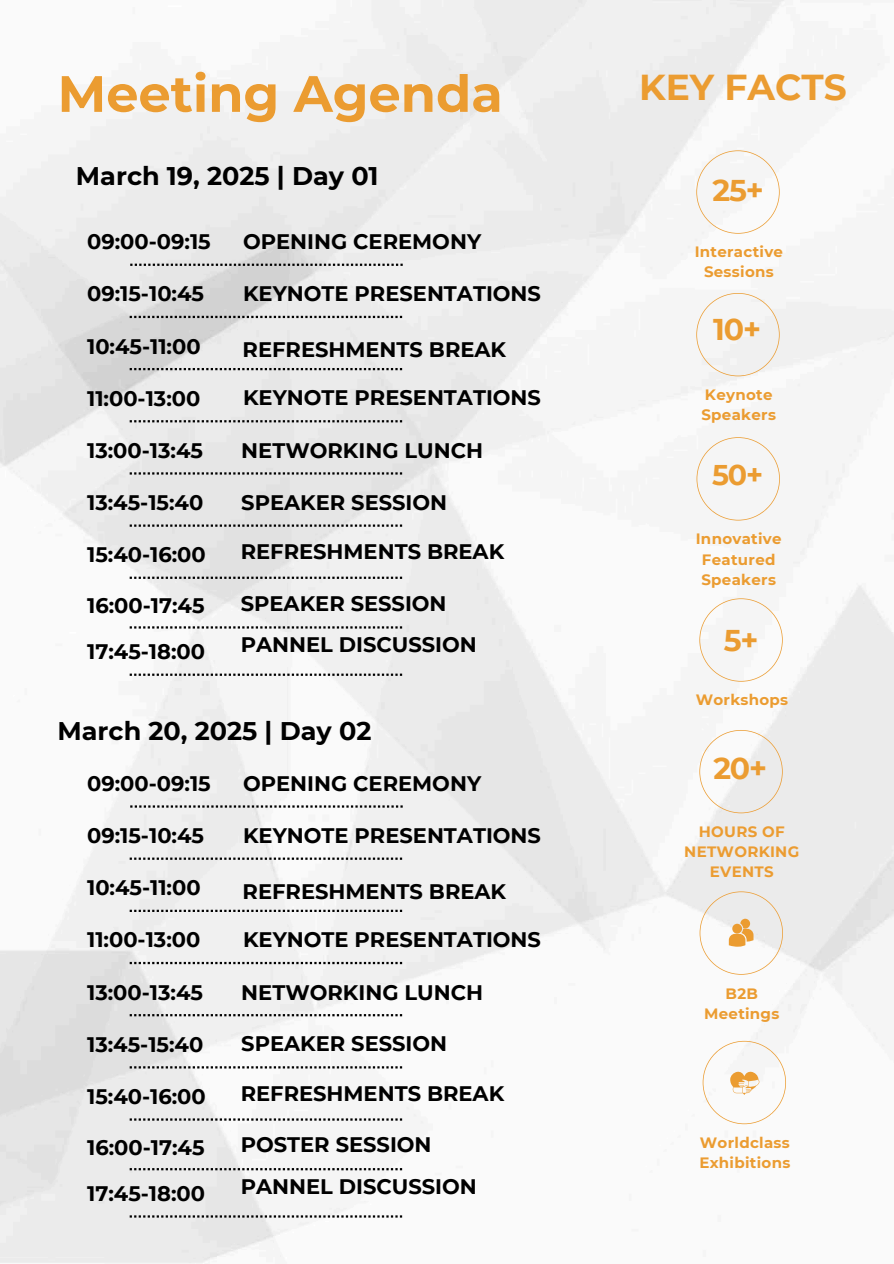
<style>
.page{position:relative;width:894px;height:1264px;background:#fff}
.page>*{position:absolute;margin:0;border:0;box-sizing:border-box;transform-origin:0 0}
.t1{font:700 51px "Montserrat";color:#eb9c31}
.t2{font:700 36px "Montserrat";color:#eb9c31}
.t3{font:700 30px "Montserrat";color:#eb9c31}
.t4{font:700 28.5px "Montserrat";color:#eb9c31}
.t5{font:700 25.5px "Montserrat";color:#000}
.t6{font:700 21px/46px "Montserrat";color:#000}
.t7{font:700 15px/20.2px "Montserrat";letter-spacing:.02em;color:#eb9c31;text-align:center}
</style>
<div class="page">
<img style="left:0;top:0;width:893px;height:1263px">
<div style="left:696px;top:293px;width:83px;height:83px;background:#f5f5f5"></div>
<div style="left:696px;top:437px;width:83px;height:83px;background:#f5f5f5"></div>
<div style="left:696px;top:150px;width:83px;height:84px;background:#f5f5f5"></div>
<svg style="left:699px;top:730px;width:83px;height:83px"></svg>
<div style="left:699px;top:598px;width:83px;height:83px;background:#f5f5f5"></div>
<svg style="left:699px;top:891px;width:83px;height:83px"></svg>
<svg style="left:702px;top:1040px;width:83px;height:84px"></svg>
<svg style="left:130px;top:264px;width:272px;height:2px"></svg>
<svg style="left:130px;top:316px;width:272px;height:2px"></svg>
<svg style="left:130px;top:368px;width:272px;height:2px"></svg>
<svg style="left:130px;top:420px;width:272px;height:2px"></svg>
<svg style="left:130px;top:472px;width:272px;height:2px"></svg>
<svg style="left:130px;top:524px;width:272px;height:2px"></svg>
<svg style="left:130px;top:576px;width:272px;height:3px"></svg>
<svg style="left:130px;top:626px;width:272px;height:2px"></svg>
<svg style="left:130px;top:673px;width:272px;height:3px"></svg>
<svg style="left:130px;top:805px;width:272px;height:2px"></svg>
<svg style="left:130px;top:857px;width:272px;height:2px"></svg>
<svg style="left:130px;top:909px;width:272px;height:3px"></svg>
<svg style="left:130px;top:961px;width:272px;height:3px"></svg>
<svg style="left:130px;top:1014px;width:272px;height:2px"></svg>
<svg style="left:130px;top:1066px;width:272px;height:2px"></svg>
<svg style="left:130px;top:1118px;width:272px;height:2px"></svg>
<svg style="left:130px;top:1168px;width:272px;height:2px"></svg>
<svg style="left:130px;top:1215px;width:272px;height:2px"></svg>
<h1 class="t1" style="left:58px;top:62px;width:446px">Meeting Agenda</h1>
<h2 class="t2" style="left:639px;top:65px;width:209px">KEY FACTS</h2>
<p class="t5" style="left:76px;top:161px;width:304px">March 19, 2025 | Day 01</p>
<p class="t6" style="left:87px;top:219px;width:125px">09:00-09:15</p>
<p class="t6" style="left:87px;top:271px;width:118px">09:15-10:45</p>
<p class="t6" style="left:87px;top:323px;width:115px">10:45-11:00</p>
<p class="t6" style="left:87px;top:375px;width:115px">11:00-13:00</p>
<p class="t6" style="left:87px;top:427px;width:117px">13:00-13:45</p>
<p class="t6" style="left:87px;top:479px;width:118px">13:45-15:40</p>
<p class="t6" style="left:87px;top:531px;width:120px">15:40-16:00</p>
<p class="t6" style="left:87px;top:582px;width:119px">16:00-17:45<br>17:45-18:00</p>
<p class="t6" style="left:243px;top:219px;width:239px">OPENING CEREMONY</p>
<p class="t6" style="left:243px;top:270px;width:299px">KEYNOTE PRESENTATIONS</p>
<p class="t6" style="left:242px;top:326px;width:265px">REFRESHMENTS BREAK</p>
<p class="t6" style="left:243px;top:375px;width:299px">KEYNOTE PRESENTATIONS</p>
<p class="t6" style="left:241px;top:427px;width:243px">NETWORKING LUNCH</p>
<p class="t6" style="left:241px;top:479px;width:207px">SPEAKER SESSION</p>
<p class="t6" style="left:241px;top:528px;width:265px">REFRESHMENTS BREAK</p>
<p class="t6" style="left:241px;top:582px;width:237px;line-height:41.2px">SPEAKER SESSION<br>PANNEL DISCUSSION</p>
<p class="t5" style="left:58px;top:715px;width:315px">March 20, 2025 | Day 02</p>
<p class="t6" style="left:87px;top:760px;width:125px">09:00-09:15</p>
<p class="t6" style="left:87px;top:812px;width:118px">09:15-10:45</p>
<p class="t6" style="left:87px;top:864px;width:115px">10:45-11:00</p>
<p class="t6" style="left:87px;top:916px;width:115px">11:00-13:00</p>
<p class="t6" style="left:87px;top:969px;width:117px">13:00-13:45</p>
<p class="t6" style="left:87px;top:1021px;width:118px">13:45-15:40</p>
<p class="t6" style="left:87px;top:1073px;width:120px">15:40-16:00</p>
<p class="t6" style="left:87px;top:1124px;width:119px">16:00-17:45<br>17:45-18:00</p>
<p class="t6" style="left:243px;top:760px;width:239px">OPENING CEREMONY</p>
<p class="t6" style="left:243px;top:812px;width:299px">KEYNOTE PRESENTATIONS</p>
<p class="t6" style="left:242px;top:868px;width:265px">REFRESHMENTS BREAK</p>
<p class="t6" style="left:243px;top:916px;width:299px">KEYNOTE PRESENTATIONS</p>
<p class="t6" style="left:241px;top:969px;width:243px">NETWORKING LUNCH</p>
<p class="t6" style="left:241px;top:1020px;width:207px">SPEAKER SESSION</p>
<p class="t6" style="left:241px;top:1070px;width:265px">REFRESHMENTS BREAK</p>
<p class="t6" style="left:241px;top:1124px;width:237px;line-height:41.2px">POSTER SESSION<br>PANNEL DISCUSSION</p>
<h3 class="t3" style="left:712px;top:172px;width:53px">25+</h3>
<p class="t7" style="left:694px;top:241px;width:90px">Interactive<br>Sessions</p>
<h3 class="t3" style="left:713px;top:311px;width:49px">10+</h3>
<p class="t7" style="left:701px;top:384px;width:76px;text-align:left">Keynote<br>Speakers</p>
<h3 class="t4" style="left:711px;top:457px;width:53px">50+</h3>
<p class="t7" style="left:695px;top:529px;width:87px">Innovative<br>Featured<br>Speakers</p>
<h3 class="t3" style="left:723px;top:621px;width:36px">5+</h3>
<p class="t7" style="left:695px;top:689px;width:94px">Workshops</p>
<h3 class="t3" style="left:713px;top:749px;width:55px">20+</h3>
<p class="t7" style="left:684px;top:821px;width:116px">HOURS OF<br>NETWORKING<br>EVENTS</p>
<p class="t7" style="left:704px;top:983px;width:77px">B2B<br>Meetings</p>
<p class="t7" style="left:699px;top:1132px;width:92px;text-align:left">Worldclass<br>Exhibitions</p>
</div>
